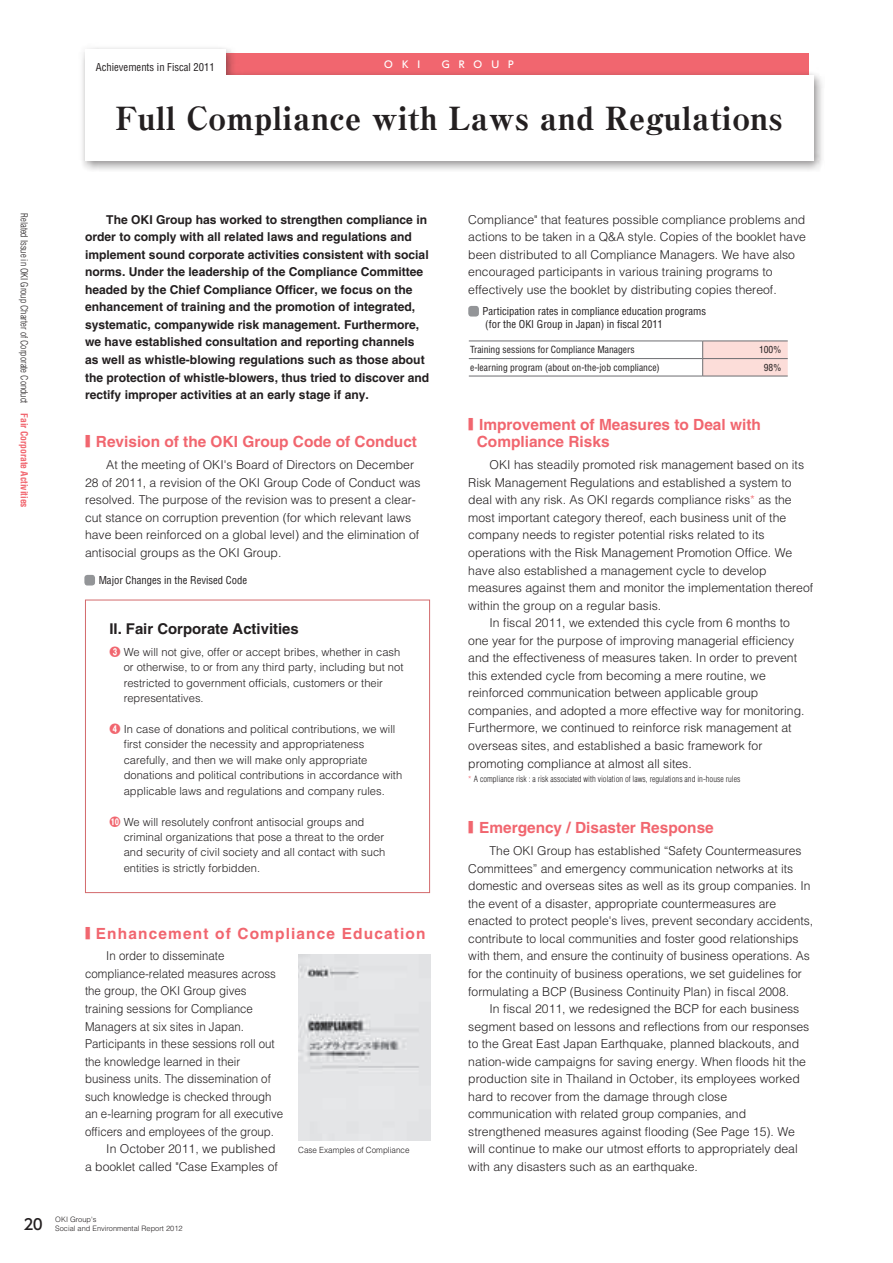
<style>
.page{position:relative;width:893px;height:1263px;background:#fff}
.page>*{position:absolute;margin:0;border:0;box-sizing:border-box;transform-origin:0 0}
.t1{font:800 31.95px "Ryumin Pro";color:#231f20}
.t2{font:700 15.45px/17.5px "Helvetica";color:#f1666f}
.t3{font:700 15.45px "Helvetica";letter-spacing:.075em;color:#f1666f}
.t4{font:700 14.85px "Helvetica";color:#231f20}
.t5{font:500 14.85px "MO Clear Tone SG";color:#231f20}
.t6{font:300 12.15px/17.5px "Helvetica";color:#231f20}
.t7{font:700 12.15px/17.5px "Helvetica";color:#231f20}
.t8{font:300 12.15px "Helvetica";color:#231f20;scale:.94 1}
.t9{font:300 11.1px/15.5px "Helvetica";color:#231f20}
.t10{font:condensed 10.65px/12.8px "Helvetica";color:#231f20}
.t11{font:condensed 9.6px "Helvetica";color:#231f20}
.t12{font:300 condensed 9.6px "Helvetica";color:#231f20}
.t13{font:500 9.6px "MO Clear Tone SG";letter-spacing:.95em;color:#fff}
.t14{font:300 condensed 8.55px "Helvetica";color:#231f20}
.t15{font:300 8.55px "Helvetica";color:#231f20;scale:.95 1}
.t16{font:300 7.5px/9.6px "Helvetica";color:#231f20}
.s1{font-weight:700;color:#f1666f}
.s2{font-family:"Koz Min Pro";font-weight:400}
.s3{font-family:"Gothic MB101 Pro";font-weight:700;color:#f1666f}
.s4{color:#f1666f}
.s5{font-stretch:normal;color:#f1666f}
</style>
<div class="page">
<div style="left:79px;top:43px;width:746px;height:129px;background:#231f20;opacity:.5"></div>
<div style="left:85px;top:75px;width:728px;height:86px;background:#fff"></div>
<div style="left:85px;top:49px;width:141px;height:43px;background:#fff"></div>
<hr style="left:469px;top:376px;width:234px;height:1px;background:#6c6d70">
<hr style="left:703px;top:376px;width:85px;height:1px;background:#6c6d70">
<svg style="left:469px;top:341px;width:319px;height:35px"></svg>
<div style="left:84px;top:575px;width:11px;height:10px;background:#939598;border-radius:3px"></div>
<div style="left:468px;top:306px;width:11px;height:11px;background:#939598;border-radius:3px"></div>
<div style="left:85px;top:600px;width:345px;height:293px;border:1px solid #d36a6c"></div>
<img style="left:298px;top:954px;width:132px;height:187px">
<p class="t13" style="left:384px;top:58px;width:38px">OKI</p>
<p class="t13" style="left:442px;top:58px;width:74px">GROUP</p>
<h1 class="t1" style="left:116px;top:93px;width:669px">Full Compliance with Laws and Regulations</h1>
<p class="t10" style="left:96px;top:61px;width:120px">Achievements in Fiscal 2011</p>
<p class="t12" style="left:30px;top:213px;width:296px;rotate:90deg">Related Issue in OKI Group Charter of Corporate Conduct <span class="s1">Fair Corporate Activities</span></p>
<p class="t7" style="left:85px;top:210px;width:346px;text-indent:21px">The OKI Group has worked to strengthen compliance in order to comply with all related laws and regulations and implement sound corporate activities consistent with social norms. Under the leadership of the Compliance Committee headed by the Chief Compliance Officer, we focus on the enhancement of training and the promotion of integrated, systematic, companywide risk management. Furthermore, we have established consultation and reporting channels as well as whistle-blowing regulations such as those about the protection of whistle-blowers, thus tried to discover and rectify improper activities at an early stage if any.</p>
<p class="t2" style="left:85px;top:433px;width:333px"><span class="s2">■</span> Revision of the OKI Group Code of Conduct</p>
<p class="t6" style="left:85px;top:456px;width:337px;text-indent:21px">At the meeting of OKI's Board of Directors on December 28 of 2011, a revision of the OKI Group Code of Conduct was resolved. The purpose of the revision was to present a clear&shy;cut stance on corruption prevention (for which relevant laws have been reinforced on a global level) and the elimination of antisocial groups as the OKI Group.</p>
<p class="t10" style="left:99px;top:574px;width:150px">Major Changes in the Revised Code</p>
<p class="t4" style="left:109px;top:619px;width:191px">II. Fair Corporate Activities</p>
<p class="t9" style="left:124px;top:644px;width:281px;text-indent:-14px"><span class="s3">❸</span> We will not give, offer or accept bribes, whether in cash or otherwise, to or from any third party, including but not restricted to government officials, customers or their representatives.</p>
<p class="t9" style="left:124px;top:721px;width:280px;text-indent:-14px"><span class="s3">❹</span> In case of donations and political contributions, we will first consider the necessity and appropriateness carefully, and then we will make only appropriate donations and political contributions in accordance with applicable laws and regulations and company rules.</p>
<p class="t9" style="left:124px;top:814px;width:263px">We will resolutely confront antisocial groups and criminal organizations that pose a threat to the order and security of civil society and all contact with such entities is strictly forbidden.</p>
<p class="t3" style="left:85px;top:924px;width:342px"><span class="s2">■</span> Enhancement of Compliance Education</p>
<p class="t8" style="left:106px;top:948px;width:127px">In order to disseminate</p>
<p class="t8" style="left:85px;top:966px;width:205px">compliance-related measures across</p>
<p class="t8" style="left:85px;top:983px;width:173px">the group, the OKI Group gives</p>
<p class="t8" style="left:85px;top:1001px;width:180px">training sessions for Compliance</p>
<p class="t8" style="left:85px;top:1019px;width:171px">Managers at six sites in Japan.</p>
<p class="t8" style="left:85px;top:1036px;width:203px">Participants in these sessions roll out</p>
<p class="t8" style="left:85px;top:1054px;width:167px">the knowledge learned in their</p>
<p class="t8" style="left:85px;top:1071px;width:199px">business units. The dissemination of</p>
<p class="t8" style="left:85px;top:1089px;width:200px">such knowledge is checked through</p>
<p class="t8" style="left:85px;top:1106px;width:212px">an e-learning program for all executive</p>
<p class="t8" style="left:85px;top:1124px;width:203px">officers and employees of the group.</p>
<p class="t6" style="left:106px;top:1140px;width:171px">In October 2011, we published</p>
<p class="t6" style="left:85px;top:1158px;width:194px">a booklet called "Case Examples of</p>
<p class="t15" style="left:298px;top:1145px;width:119px">Case Examples of Compliance</p>
<p class="t5" style="left:24px;top:1213px;width:20px">20</p>
<p class="t16" style="left:55px;top:1214px;width:129px">OKI Group's<br>Social and Environmental Report 2012</p>
<p class="t6" style="left:468px;top:210px;width:339px">Compliance" that features possible compliance problems and actions to be taken in a Q&amp;A style. Copies of the booklet have been distributed to all Compliance Managers. We have also encouraged participants in various training programs to effectively use the booklet by distributing copies thereof.</p>
<p class="t10" style="left:483px;top:305px;width:225px">Participation rates in compliance education programs (for the OKI Group in Japan) in fiscal 2011</p>
<p class="t11" style="left:470px;top:344px;width:166px">Training sessions for Compliance Managers</p>
<p class="t11" style="left:759px;top:344px;width:24px">100%</p>
<p class="t11" style="left:470px;top:361px;width:191px">e-learning program (about on-the-job compliance)</p>
<p class="t11" style="left:764px;top:361px;width:19px">98%</p>
<p class="t2" style="left:477px;top:415px;width:286px;text-indent:-9px"><span class="s2">■</span> Improvement of Measures to Deal with<br>Compliance Risks</p>
<p class="t6" style="left:490px;top:456px;width:316px">OKI has steadily promoted risk management based on its</p>
<p class="t6" style="left:468px;top:474px;width:325px">Risk Management Regulations and established a system to</p>
<p class="t6" style="left:468px;top:491px;width:325px">deal with any risk. As OKI regards compliance risks<span class="s4">*</span> as the</p>
<p class="t6" style="left:468px;top:509px;width:319px">most important category thereof, each business unit of the</p>
<p class="t6" style="left:468px;top:526px;width:298px">company needs to register potential risks related to its</p>
<p class="t6" style="left:468px;top:544px;width:326px">operations with the Risk Management Promotion Office. We</p>
<p class="t6" style="left:468px;top:561px;width:300px">have also established a management cycle to develop</p>
<p class="t6" style="left:468px;top:579px;width:346px">measures against them and monitor the implementation thereof</p>
<p class="t6" style="left:468px;top:596px;width:194px">within the group on a regular basis.</p>
<p class="t6" style="left:490px;top:614px;width:302px">In fiscal 2011, we extended this cycle from 6 months to</p>
<p class="t6" style="left:468px;top:631px;width:328px">one year for the purpose of improving managerial efficiency</p>
<p class="t6" style="left:468px;top:649px;width:330px">and the effectiveness of measures taken. In order to prevent</p>
<p class="t6" style="left:468px;top:666px;width:299px">this extended cycle from becoming a mere routine, we</p>
<p class="t6" style="left:468px;top:684px;width:292px">reinforced communication between applicable group</p>
<p class="t6" style="left:468px;top:702px;width:338px">companies, and adopted a more effective way for monitoring.</p>
<p class="t6" style="left:468px;top:719px;width:325px">Furthermore, we continued to reinforce risk management at</p>
<p class="t6" style="left:468px;top:737px;width:296px">overseas sites, and established a basic framework for</p>
<p class="t6" style="left:468px;top:754px;width:225px">promoting compliance at almost all sites.</p>
<p class="t14" style="left:468px;top:773px;width:274px"><span class="s5">*</span> A compliance risk : a risk associated with violation of laws, regulations and in-house rules</p>
<p class="t2" style="left:468px;top:819px;width:247px"><span class="s2">■</span> Emergency / Disaster Response</p>
<p class="t6" style="left:468px;top:842px;width:346px;text-indent:21px">The OKI Group has established “Safety Countermeasures Committees” and emergency communication networks at its domestic and overseas sites as well as its group companies. In the event of a disaster, appropriate countermeasures are enacted to protect people's lives, prevent secondary accidents, contribute to local communities and foster good relationships with them, and ensure the continuity of business operations. As for the continuity of business operations, we set guidelines for formulating a BCP (Business Continuity Plan) in fiscal 2008.</p>
<p class="t6" style="left:468px;top:1000px;width:343px;text-indent:21px">In fiscal 2011, we redesigned the BCP for each business segment based on lessons and reflections from our responses to the Great East Japan Earthquake, planned blackouts, and nation-wide campaigns for saving energy. When floods hit the production site in Thailand in October, its employees worked hard to recover from the damage through close communication with related group companies, and strengthened measures against flooding (See Page 15). We will continue to make our utmost efforts to appropriately deal with any disasters such as an earthquake.</p>
</div>
